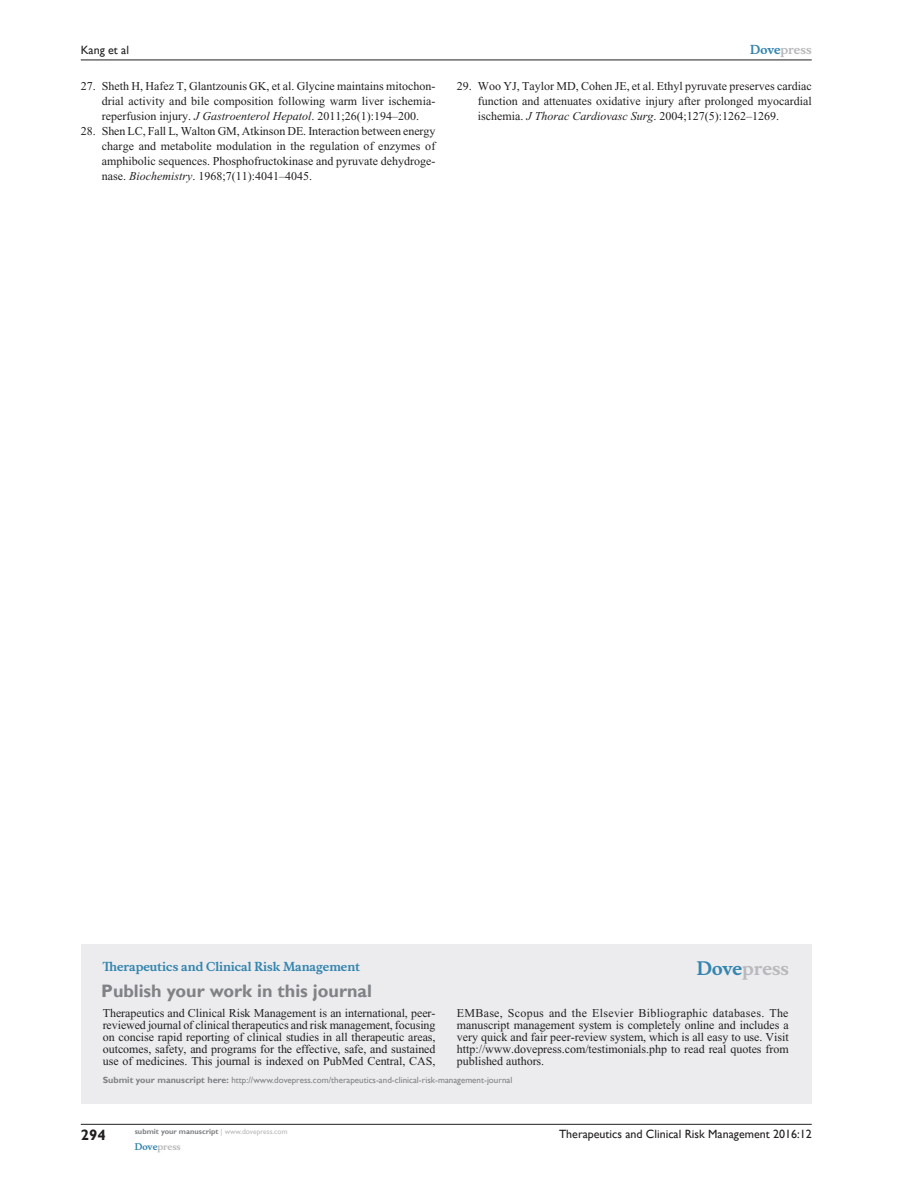
<style>
.page{position:relative;width:918px;height:1188px;background:#fff}
.page>*{position:absolute;margin:0;border:0;box-sizing:border-box;transform-origin:0 0}
.PromBx-H1{font:700 18px "Gill Sans";color:#808285}
.PromBx-Brand{font:700 18px "Musee";color:#b8b9bc}
.t1{font:700 15px "Gill Sans";color:#231f20}
.RefNL2{font:12px/15px "Times New Roman";color:#231f20;text-align:justify}
.PromBx-Tx{font:12px/12px "Times New Roman";letter-spacing:-.005em;color:#231f20;text-align:justify}
.t2{font:12px "Gill Sans";color:#231f20}
.PromBx-JrnlName{font:700 12px "Musee";color:#3485ae}
.t3{font:700 12px "Musee";color:#b8b9bc}
.PromBx-SubmitMssWebA{font:9px "Gill Sans";color:#808285}
.t4{font:700 9px "Musee";color:#b8b9bc}
.t5{font:700 7.5px "Gill Sans";color:#808285}
.s1{font-style:italic}
.s2{color:#3485ae}
.s3{font-weight:700}
.s4{font-weight:400;color:#b8b9bc}
</style>
<div class="page">
<div style="left:81px;top:944px;width:731px;height:159px;background:#ececee"></div>
<hr style="left:81px;top:1124px;width:731px;height:1px;background:#231f20">
<hr style="left:81px;top:60px;width:731px;height:1px;background:#231f20">
<p class="t2" style="left:81px;top:43px;width:50px">Kang et al</p>
<p class="RefNL2" style="left:102px;top:79px;width:335px;text-indent:-21px">27. Sheth H, Hafez T, Glantzounis GK, et al. Glycine maintains mitochon&shy;drial activity and bile composition following warm liver ischemia&shy;reperfusion injury. <span class="s1">J Gastroenterol Hepatol</span>. 2011;26(1):194–200.</p>
<p class="RefNL2" style="left:102px;top:124px;width:335px;text-indent:-21px">28. Shen LC, Fall L, Walton GM, Atkinson DE. Interaction between energy charge and metabolite modulation in the regulation of enzymes of amphibolic sequences. Phosphofructokinase and pyruvate dehydroge&shy;nase. <span class="s1">Biochemistry</span>. 1968;7(11):4041–4045.</p>
<p class="t3" style="left:750px;top:43px;width:63px"><span class="s2">Dove</span>press</p>
<p class="RefNL2" style="left:478px;top:79px;width:335px;text-indent:-21px">29. Woo YJ, Taylor MD, Cohen JE, et al. Ethyl pyruvate preserves cardiac function and attenuates oxidative injury after prolonged myocardial ischemia. <span class="s1">J Thorac Cardiovasc Surg</span>. 2004;127(5):1262–1269.</p>
<p class="PromBx-JrnlName" style="left:103px;top:959px;width:259px">Therapeutics and Clinical Risk Management</p>
<p class="PromBx-H1" style="left:101px;top:980px;width:272px">Publish your work in this journal</p>
<p class="PromBx-Brand" style="left:697px;top:958px;width:94px"><span class="s2">Dove</span>press</p>
<p class="PromBx-Tx" style="left:103px;top:1007px;width:334px">Therapeutics and Clinical Risk Management is an international, peer&shy;reviewed journal of clinical therapeutics and risk management, focusing on concise rapid reporting of clinical studies in all therapeutic areas, outcomes, safety, and programs for the effective, safe, and sustained use of medicines. This journal is indexed on PubMed Central, CAS,</p>
<p class="PromBx-Tx" style="left:457px;top:1007px;width:333px">EMBase, Scopus and the Elsevier Bibliographic databases. The manuscript management system is completely online and includes a very quick and fair peer-review system, which is all easy to use. Visit http://www.dovepress.com/testimonials.php to read real quotes from published authors.</p>
<p class="PromBx-SubmitMssWebA" style="left:103px;top:1075px;width:411px"><span class="s3">Submit your manuscript here:</span> http://www.dovepress.com/therapeutics-and-clinical-risk-management-journal</p>
<p class="t1" style="left:81px;top:1126px;width:26px">294</p>
<p class="t5" style="left:135px;top:1127px;width:154px">submit your manuscript <span class="s4">| www.dovepress.com</span></p>
<p class="t4" style="left:135px;top:1141px;width:48px"><span class="s2">Dove</span>press</p>
<p class="t2" style="left:559px;top:1127px;width:254px">Therapeutics and Clinical Risk Management 2016:12</p>
</div>
